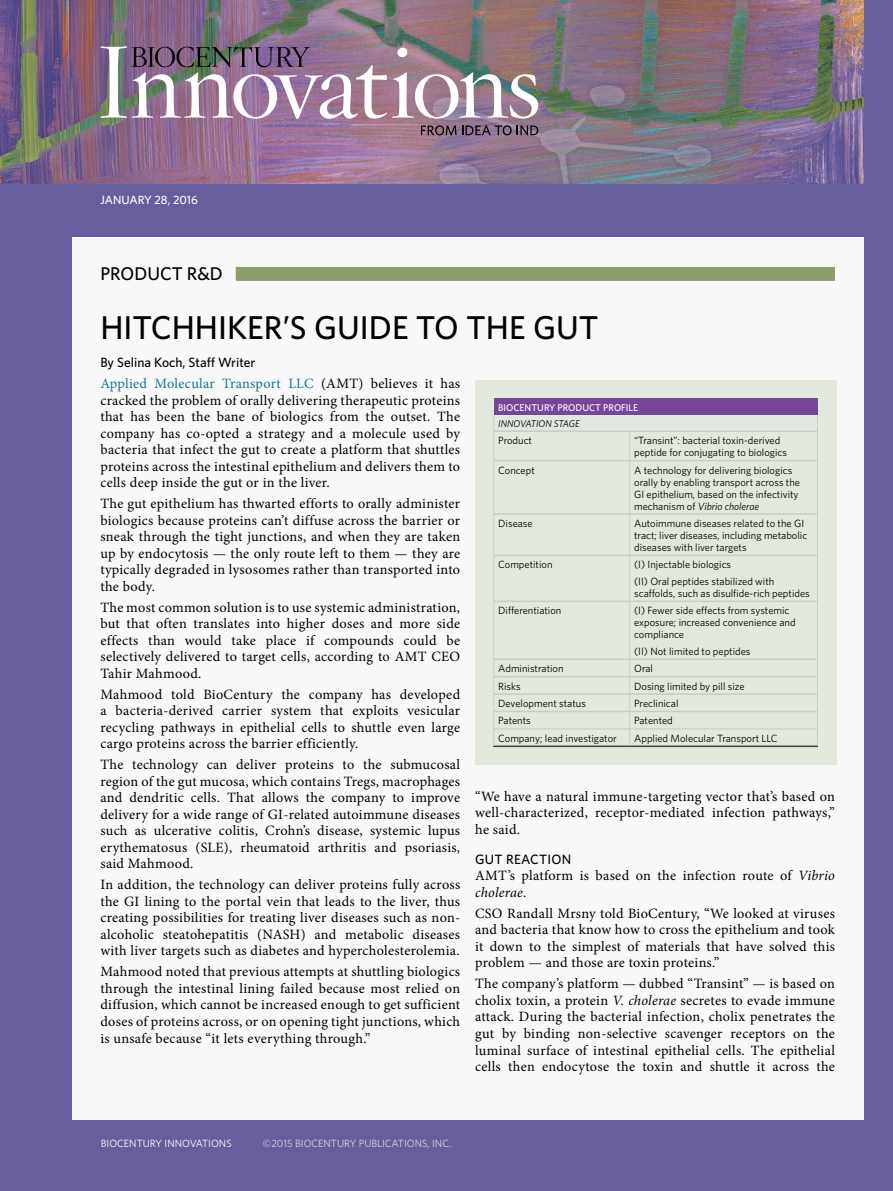
<style>
.page{position:relative;width:893px;height:1191px;background:#675e9e}
.page>*{position:absolute;margin:0;border:0;box-sizing:border-box;transform-origin:0 0}
.title_banner{font:500 33px "Whitney";color:#000}
.Product_R_D_KICK{font:500 18.45px "Whitney";color:#000}
.body_text{font:14.25px/16.5px "Minion Pro";letter-spacing:.02em;color:#000;text-align:justify}
.byline{font:500 13.5px "Whitney";color:#000}
.subhead{font:500 13.5px "Whitney";letter-spacing:.02em;color:#000}
.date-vol-num{font:500 12px "Whitney";color:#fff}
.chart_body_text{font:10.5px/12px "Whitney";color:#000}
.t1{font:10.5px "Whitney";color:#d8d8d9}
.t2{font:10.5px "Whitney";color:#fff}
.table-heading_white{font:500 9.75px "Whitney";color:#fff}
.table-heading_white-2{font:italic 9.75px "Whitney";color:#000}
.s1{color:#1a7491}
.s2{font-style:italic}
</style>
<div class="page">
<img style="left:0;top:0;width:863px;height:184px">
<img style="left:100px;top:46px;width:438px;height:73px">
<svg style="left:421px;top:125px;width:117px;height:10px"></svg>
<div style="left:72px;top:237px;width:791px;height:882px;background:#f8f8f8"></div>
<div style="left:100px;top:267px;width:735px;height:14px;background:#8b9f6d"></div>
<div style="left:88px;top:267px;width:148px;height:16px;background:#f8f8f8"></div>
<div style="left:475px;top:380px;width:362px;height:385px;background:#e3e8dd"></div>
<div style="left:494px;top:398px;width:323px;height:17px;background:#77469c"></div>
<svg style="left:493px;top:415px;width:1px;height:45px"></svg>
<svg style="left:629px;top:432px;width:1px;height:28px"></svg>
<svg style="left:817px;top:415px;width:1px;height:45px"></svg>
<hr style="left:493px;top:460px;width:1px;height:54px;background:#cbcbcb">
<hr style="left:629px;top:461px;width:1px;height:52px;background:#cbcbcb">
<hr style="left:817px;top:460px;width:1px;height:54px;background:#cbcbcb">
<hr style="left:493px;top:514px;width:1px;height:41px;background:#cbcbcb">
<hr style="left:629px;top:515px;width:1px;height:39px;background:#cbcbcb">
<hr style="left:817px;top:514px;width:1px;height:41px;background:#cbcbcb">
<hr style="left:493px;top:555px;width:1px;height:46px;background:#cbcbcb">
<hr style="left:629px;top:556px;width:1px;height:44px;background:#cbcbcb">
<hr style="left:817px;top:555px;width:1px;height:46px;background:#cbcbcb">
<hr style="left:493px;top:601px;width:1px;height:58px;background:#cbcbcb">
<hr style="left:629px;top:602px;width:1px;height:56px;background:#cbcbcb">
<hr style="left:817px;top:601px;width:1px;height:58px;background:#cbcbcb">
<hr style="left:494px;top:460px;width:136px;height:1px;background:#cbcbcb">
<hr style="left:630px;top:460px;width:187px;height:1px;background:#cbcbcb">
<hr style="left:494px;top:513px;width:136px;height:2px;background:#cbcbcb">
<hr style="left:630px;top:513px;width:187px;height:2px;background:#cbcbcb">
<hr style="left:494px;top:554px;width:136px;height:2px;background:#cbcbcb">
<hr style="left:630px;top:554px;width:187px;height:2px;background:#cbcbcb">
<hr style="left:494px;top:600px;width:136px;height:2px;background:#cbcbcb">
<hr style="left:630px;top:600px;width:187px;height:2px;background:#cbcbcb">
<hr style="left:494px;top:658px;width:136px;height:2px;background:#cbcbcb">
<hr style="left:630px;top:658px;width:187px;height:2px;background:#cbcbcb">
<hr style="left:494px;top:676px;width:136px;height:1px;background:#cbcbcb">
<hr style="left:630px;top:676px;width:187px;height:1px;background:#cbcbcb">
<hr style="left:494px;top:693px;width:136px;height:2px;background:#cbcbcb">
<hr style="left:630px;top:693px;width:187px;height:2px;background:#cbcbcb">
<hr style="left:494px;top:710px;width:136px;height:2px;background:#cbcbcb">
<hr style="left:630px;top:710px;width:187px;height:2px;background:#cbcbcb">
<hr style="left:494px;top:430px;width:136px;height:2px;background:#cbcbcb">
<hr style="left:630px;top:430px;width:187px;height:2px;background:#cbcbcb">
<hr style="left:493px;top:728px;width:137px;height:1px;background:#cbcbcb">
<svg style="left:629px;top:660px;width:1px;height:85px"></svg>
<hr style="left:493px;top:745px;width:137px;height:2px;background:#404041">
<svg style="left:493px;top:659px;width:1px;height:86px"></svg>
<hr style="left:630px;top:728px;width:188px;height:1px;background:#cbcbcb">
<svg style="left:817px;top:659px;width:1px;height:86px"></svg>
<hr style="left:630px;top:745px;width:188px;height:2px;background:#404041">
<p class="date-vol-num" style="left:100px;top:192px;width:99px">JANUARY 28, 2016</p>
<p class="Product_R_D_KICK" style="left:100px;top:261px;width:124px">PRODUCT R&amp;D</p>
<p class="title_banner" style="left:100px;top:305px;width:500px">HITCHHIKER’S GUIDE TO THE GUT</p>
<p class="byline" style="left:100px;top:353px;width:157px">By Selina Koch, Staff Writer</p>
<p class="body_text" style="left:100px;top:375px;width:361px"><span class="s1">Applied Molecular Transport LLC</span> (AMT) believes it has cracked the problem of orally delivering therapeutic proteins that has been the bane of biologics from the outset. The company has co-opted a strategy and a molecule used by bacteria that infect the gut to create a platform that shuttles proteins across the intestinal epithelium and delivers them to cells deep inside the gut or in the liver.</p>
<p class="body_text" style="left:100px;top:495px;width:361px">The gut epithelium has thwarted efforts to orally administer biologics because proteins can’t diffuse across the barrier or sneak through the tight junctions, and when they are taken up by endocytosis — the only route left to them — they are typically degraded in lysosomes rather than transported into the body.</p>
<p class="body_text" style="left:100px;top:599px;width:361px">The most common solution is to use systemic administration, but that often translates into higher doses and more side effects than would take place if compounds could be selectively delivered to target cells, according to AMT CEO Tahir Mahmood.</p>
<p class="body_text" style="left:100px;top:686px;width:361px">Mahmood told BioCentury the company has developed a bacteria-derived carrier system that exploits vesicular recycling pathways in epithelial cells to shuttle even large cargo proteins across the barrier efficiently.</p>
<p class="body_text" style="left:100px;top:756px;width:361px">The technology can deliver proteins to the submucosal region of the gut mucosa, which contains Tregs, macrophages and dendritic cells. That allows the company to improve delivery for a wide range of GI-related autoimmune diseases such as ulcerative colitis, Crohn’s disease, systemic lupus erythematosus (SLE), rheumatoid arthritis and psoriasis, said Mahmood.</p>
<p class="body_text" style="left:100px;top:876px;width:361px">In addition, the technology can deliver proteins fully across the GI lining to the portal vein that leads to the liver, thus creating possibilities for treating liver diseases such as non&shy;alcoholic steatohepatitis (NASH) and metabolic diseases with liver targets such as diabetes and hypercholesterolemia.</p>
<p class="body_text" style="left:100px;top:963px;width:361px">Mahmood noted that previous attempts at shuttling biologics through the intestinal lining failed because most relied on diffusion, which cannot be increased enough to get sufficient doses of proteins across, or on opening tight junctions, which is unsafe because “it lets everything through.”</p>
<p class="table-heading_white" style="left:498px;top:401px;width:141px">BIOCENTURY PRODUCT PROFILE</p>
<p class="table-heading_white-2" style="left:498px;top:417px;width:83px">INNOVATION STAGE</p>
<p class="chart_body_text" style="left:498px;top:434px;width:35px">Product</p>
<p class="chart_body_text" style="left:634px;top:434px;width:154px">“Transint”: bacterial toxin-derived peptide for conjugating to biologics</p>
<p class="chart_body_text" style="left:498px;top:463px;width:38px">Concept</p>
<p class="chart_body_text" style="left:634px;top:463px;width:167px">A technology for delivering biologics orally by enabling transport across the GI epithelium, based on the infectivity mechanism of <span class="s2">Vibrio cholerae</span></p>
<p class="chart_body_text" style="left:498px;top:517px;width:36px">Disease</p>
<p class="chart_body_text" style="left:634px;top:517px;width:175px">Autoimmune diseases related to the GI tract; liver diseases, including metabolic diseases with liver targets</p>
<p class="chart_body_text" style="left:498px;top:558px;width:56px">Competition</p>
<p class="chart_body_text" style="left:634px;top:558px;width:98px">(I) Injectable biologics</p>
<p class="chart_body_text" style="left:634px;top:575px;width:177px">(II) Oral peptides stabilized with scaffolds, such as disulfide-rich peptides</p>
<p class="chart_body_text" style="left:498px;top:604px;width:65px">Differentiation</p>
<p class="chart_body_text" style="left:634px;top:604px;width:163px">(I) Fewer side effects from systemic exposure; increased convenience and compliance</p>
<p class="chart_body_text" style="left:634px;top:645px;width:118px">(II) Not limited to peptides</p>
<p class="chart_body_text" style="left:498px;top:662px;width:67px">Administration</p>
<p class="chart_body_text" style="left:634px;top:662px;width:20px">Oral</p>
<p class="chart_body_text" style="left:498px;top:679px;width:24px">Risks</p>
<p class="chart_body_text" style="left:634px;top:679px;width:112px">Dosing limited by pill size</p>
<p class="chart_body_text" style="left:498px;top:697px;width:89px">Development status</p>
<p class="chart_body_text" style="left:634px;top:697px;width:46px">Preclinical</p>
<p class="chart_body_text" style="left:498px;top:714px;width:34px">Patents</p>
<p class="chart_body_text" style="left:634px;top:714px;width:40px">Patented</p>
<p class="chart_body_text" style="left:498px;top:732px;width:120px">Company; lead investigator</p>
<p class="chart_body_text" style="left:634px;top:732px;width:145px">Applied Molecular Transport LLC</p>
<p class="body_text" style="left:475px;top:788px;width:361px">“We have a natural immune-targeting vector that’s based on well-characterized, receptor-mediated infection pathways,” he said.</p>
<p class="subhead" style="left:475px;top:850px;width:98px">GUT REACTION</p>
<p class="body_text" style="left:475px;top:867px;width:361px">AMT’s platform is based on the infection route of <span class="s2">Vibrio cholerae</span>.</p>
<p class="body_text" style="left:475px;top:905px;width:361px">CSO Randall Mrsny told BioCentury, “We looked at viruses and bacteria that know how to cross the epithelium and took it down to the simplest of materials that have solved this problem — and those are toxin proteins.”</p>
<p class="body_text" style="left:475px;top:975px;width:361px">The company’s platform — dubbed “Transint” — is based on cholix toxin, a protein <span class="s2">V. cholerae</span> secretes to evade immune attack. During the bacterial infection, cholix penetrates the gut by binding non-selective scavenger receptors on the luminal surface of intestinal epithelial cells. The epithelial cells then endocytose the toxin and shuttle it across the</p>
<p class="t2" style="left:101px;top:1136px;width:132px">BIOCENTURY INNOVATIONS</p>
<p class="t1" style="left:263px;top:1136px;width:190px">©2015 BIOCENTURY PUBLICATIONS, INC.</p>
</div>
